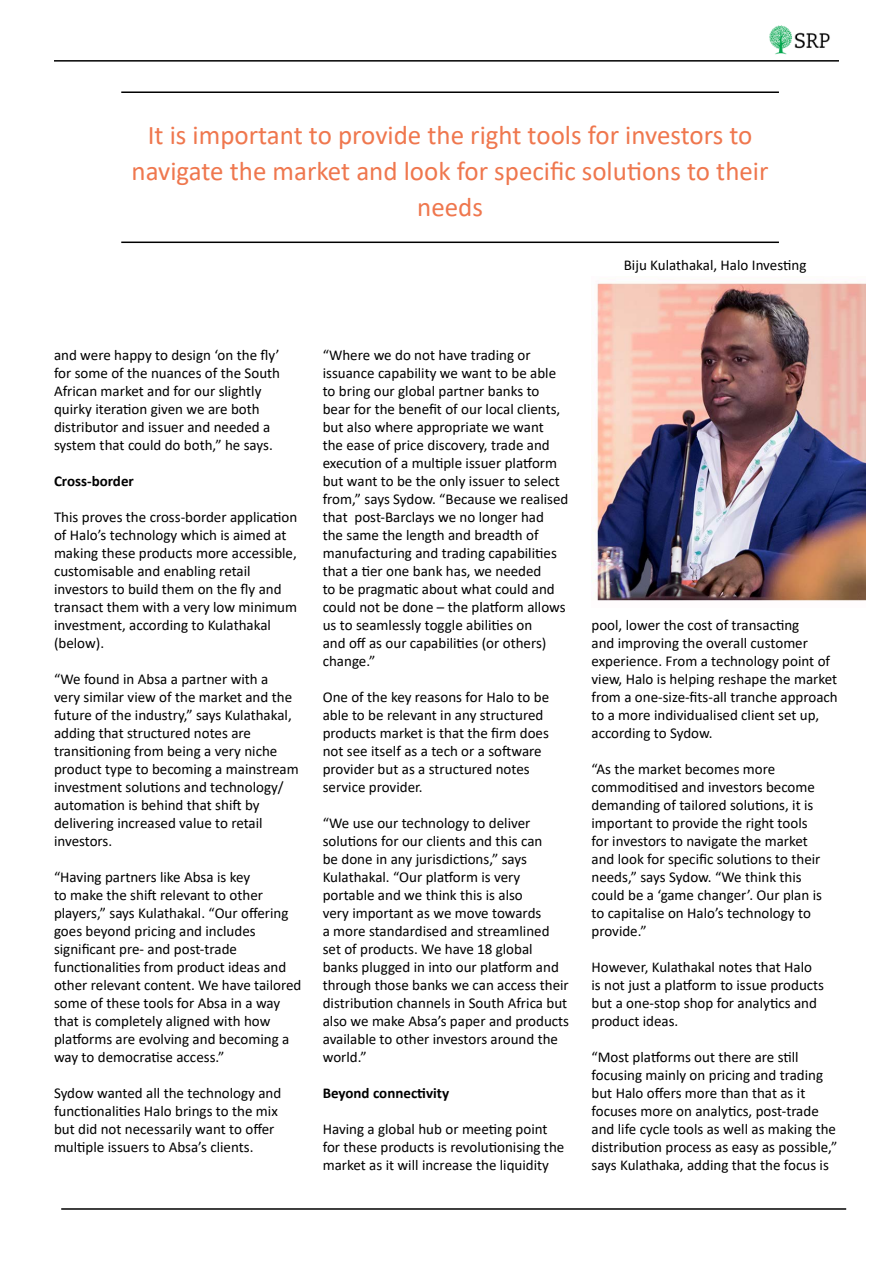
<style>
.page{position:relative;width:893px;height:1263px;background:#fff}
.page>*{position:absolute;margin:0;border:0;box-sizing:border-box;transform-origin:0 0}
.t1{font:27px/36px "Calibri";color:#ef774e;text-align:center}
.t2{font:15px/18px "Calibri";color:#000}
.t3{font:700 15px "Calibri";color:#000}
</style>
<div class="page">
<hr style="left:61px;top:1208px;width:785px;height:2px;background:#000">
<hr style="left:54px;top:60px;width:785px;height:2px;background:#000">
<img style="left:769px;top:25px;width:61px;height:30px">
<hr style="left:121px;top:91px;width:658px;height:2px;background:#000">
<hr style="left:121px;top:242px;width:658px;height:1px;background:#000">
<img style="left:593px;top:282px;width:272px;height:319px">
<h1 class="t1" style="left:132px;top:116px;width:638px">It is important to provide the right tools for investors to navigate the market and look for specific solutions to their needs</h1>
<p class="t2" style="left:624px;top:256px;width:184px">Biju Kulathakal, Halo Investing</p>
<p class="t2" style="left:54px;top:346px;width:228px">and were happy to design ‘on the fly’ for some of the nuances of the South African market and for our slightly quirky iteration given we are both distributor and issuer and needed a system that could do both,” he says.</p>
<p class="t3" style="left:54px;top:470px;width:81px">Cross-border</p>
<p class="t2" style="left:54px;top:508px;width:245px">This proves the cross-border application of Halo’s technology which is aimed at making these products more accessible, customisable and enabling retail investors to build them on the fly and transact them with a very low minimum investment, according to Kulathakal (below).</p>
<p class="t2" style="left:54px;top:670px;width:246px">“We found in Absa a partner with a<br>very similar view of the market and the future of the industry,” says Kulathakal, adding that structured notes are transitioning from being a very niche product type to becoming a mainstream investment solutions and technology/ automation is behind that shift by delivering increased value to retail investors.</p>
<p class="t2" style="left:54px;top:868px;width:249px">“Having partners like Absa is key<br>to make the shift relevant to other players,” says Kulathakal. “Our offering goes beyond pricing and includes significant pre- and post-trade functionalities from product ideas and other relevant content. We have tailored some of these tools for Absa in a way that is completely aligned with how platforms are evolving and becoming a way to democratise access.”</p>
<p class="t2" style="left:54px;top:1084px;width:229px">Sydow wanted all the technology and functionalities Halo brings to the mix but did not necessarily want to offer multiple issuers to Absa’s clients.</p>
<p class="t2" style="left:323px;top:346px;width:247px">“Where we do not have trading or issuance capability we want to be able to bring our global partner banks to bear for the benefit of our local clients, but also where appropriate we want<br>the ease of price discovery, trade and execution of a multiple issuer platform but want to be the only issuer to select from,” says Sydow. “Because we realised that post-Barclays we no longer had<br>the same the length and breadth of manufacturing and trading capabilities that a tier one bank has, we needed<br>to be pragmatic about what could and could not be done – the platform allows us to seamlessly toggle abilities on<br>and off as our capabilities (or others) change.”</p>
<p class="t2" style="left:323px;top:688px;width:228px">One of the key reasons for Halo to be able to be relevant in any structured products market is that the firm does not see itself as a tech or a software provider but as a structured notes service provider.</p>
<p class="t2" style="left:323px;top:814px;width:248px">“We use our technology to deliver solutions for our clients and this can<br>be done in any jurisdictions,” says Kulathakal. “Our platform is very portable and we think this is also<br>very important as we move towards<br>a more standardised and streamlined set of products. We have 18 global banks plugged in into our platform and through those banks we can access their distribution channels in South Africa but also we make Absa’s paper and products available to other investors around the world.”</p>
<p class="t3" style="left:323px;top:1082px;width:128px">Beyond connectivity</p>
<p class="t2" style="left:323px;top:1120px;width:243px">Having a global hub or meeting point for these products is revolutionising the market as it will increase the liquidity</p>
<p class="t2" style="left:591px;top:616px;width:248px">pool, lower the cost of transacting<br>and improving the overall customer experience. From a technology point of view, Halo is helping reshape the market from a one-size-fits-all tranche approach to a more individualised client set up, according to Sydow.</p>
<p class="t2" style="left:591px;top:760px;width:232px">“As the market becomes more commoditised and investors become demanding of tailored solutions, it is important to provide the right tools for investors to navigate the market and look for specific solutions to their needs,” says Sydow. “We think this could be a ‘game changer’. Our plan is to capitalise on Halo’s technology to provide.”</p>
<p class="t2" style="left:591px;top:958px;width:234px">However, Kulathakal notes that Halo is not just a platform to issue products but a one-stop shop for analytics and product ideas.</p>
<p class="t2" style="left:591px;top:1048px;width:247px">“Most platforms out there are still focusing mainly on pricing and trading but Halo offers more than that as it focuses more on analytics, post-trade and life cycle tools as well as making the distribution process as easy as possible,” says Kulathaka, adding that the focus is</p>
</div>
